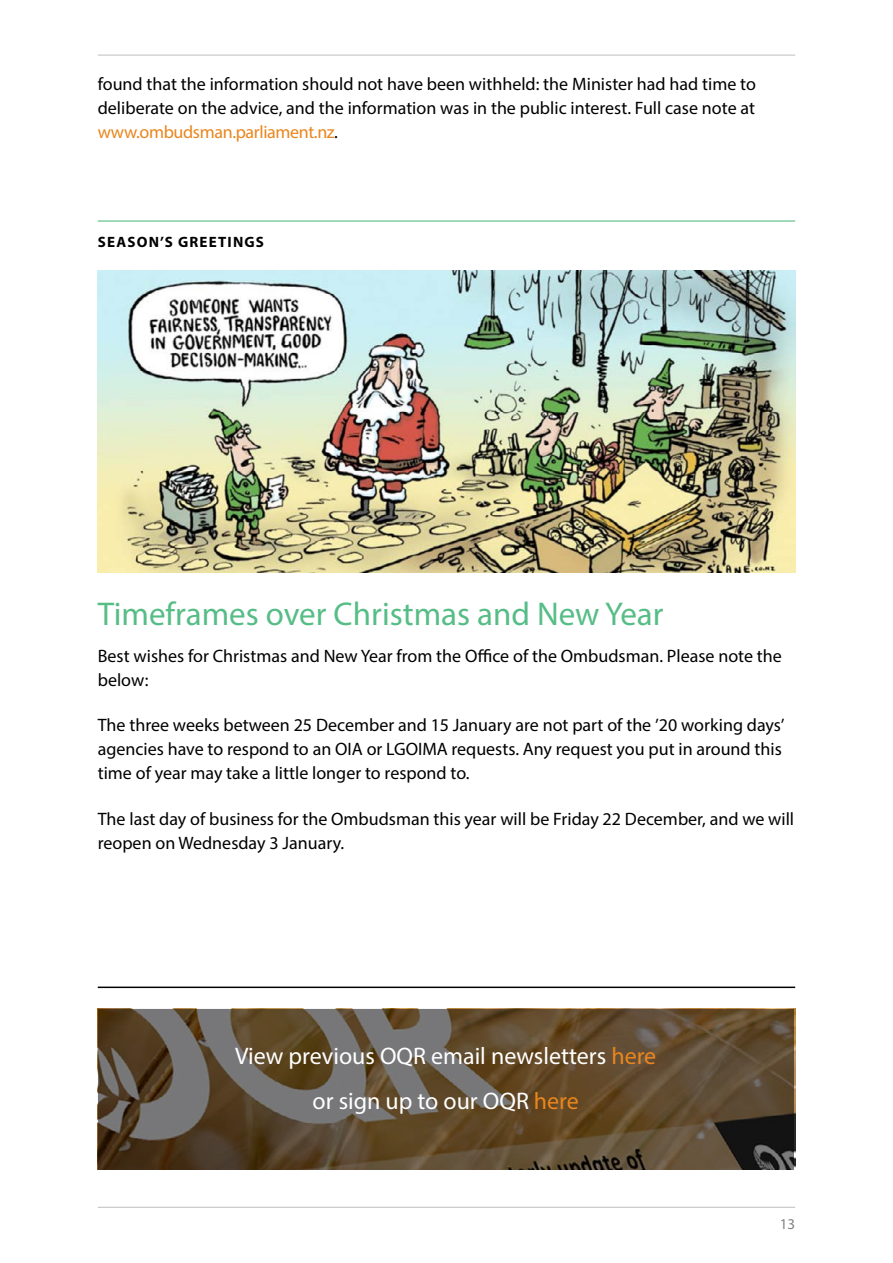
<style>
.page{position:relative;width:893px;height:1263px;background:#fff}
.page>*{position:absolute;margin:0;border:0;box-sizing:border-box;transform-origin:0 0}
.Headings{font:33px "Myriad Pro";color:#57bd86}
.Text{font:24px "Myriad Pro";color:#fff}
.Text-2{font:18px/24px "Myriad Pro";color:#000}
.LABEL_-_LINE_ABOVE{font:700 15px "Myriad Pro";letter-spacing:.08em;color:#000}
.t1{font:15px "Myriad Pro";color:#808285}
.s1{color:#ea861d}
</style>
<div class="page">
<hr style="left:98px;top:1207px;width:697px;height:1px;background:#bcbec0">
<hr style="left:98px;top:55px;width:697px;height:1px;background:#bcbec0">
<hr style="left:98px;top:220px;width:697px;height:2px;background:#57bd86">
<img style="left:98px;top:270px;width:697px;height:302px">
<svg style="left:98px;top:1009px;width:696px;height:161px;background:#5f4f39"></svg>
<hr style="left:98px;top:986px;width:697px;height:2px;background:#000">
<p class="Text-2" style="left:98px;top:72px;width:660px;text-align:justify">found that the information should not have been withheld: the Minister had had time to deliberate on the advice, and the information was in the public interest. Full case note at <span class="s1">www.ombudsman.parliament.nz</span>.</p>
<p class="LABEL_-_LINE_ABOVE" style="left:98px;top:232px;width:168px">SEASON’S GREETINGS</p>
<p class="Headings" style="left:98px;top:594px;width:567px">Timeframes over Christmas and New Year</p>
<p class="Text-2" style="left:98px;top:644px;width:686px">Best wishes for Christmas and New Year from the Office of the Ombudsman. Please note the below:</p>
<p class="Text-2" style="left:98px;top:713px;width:688px">The three weeks between 25 December and 15 January are not part of the ’20 working days’ agencies have to respond to an OIA or LGOIMA requests. Any request you put in around this time of year may take a little longer to respond to.</p>
<p class="Text-2" style="left:98px;top:806px;width:698px">The last day of business for the Ombudsman this year will be Friday 22 December, and we will reopen on Wednesday 3 January.</p>
<p class="Text" style="left:235px;top:1041px;width:423px">View previous OQR email newsletters <span class="s1">here</span></p>
<p class="Text" style="left:313px;top:1086px;width:268px">or sign up to our OQR <span class="s1">here</span></p>
<p class="t1" style="left:780px;top:1215px;width:17px">13</p>
</div>
